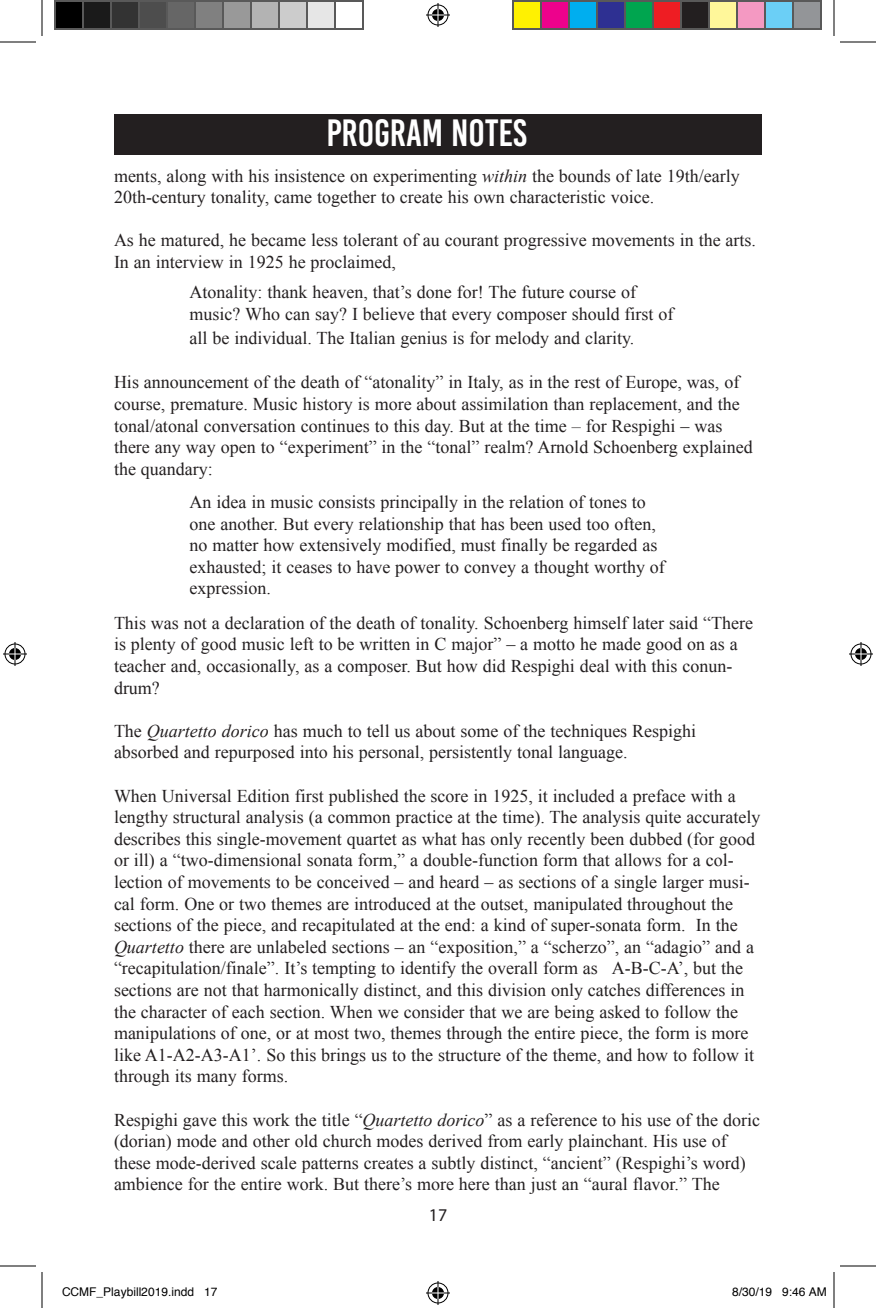
<style>
.page{position:relative;width:876px;height:1308px;background:#fff}
.page>*{position:absolute;margin:0;border:0;box-sizing:border-box;transform-origin:0 0}
.concert_piece{font:38px "Bebas Kai";color:#fff}
.concert_piece-2{font:18px/21.6px "Times New Roman";color:#231f20}
.t1{font:18px "Myriad Pro";color:#231f20}
.t2{font:12px "Helvetica";color:#000}
.s1{font-style:italic}
</style>
<div class="page">
<div style="left:114px;top:114px;width:648px;height:41px;background:#231f20"></div>
<hr style="left:0;top:42px;width:36px;height:1px;background:#000">
<hr style="left:840px;top:42px;width:36px;height:1px;background:#000">
<hr style="left:0;top:1266px;width:36px;height:1px;background:#000">
<hr style="left:840px;top:1266px;width:36px;height:1px;background:#000">
<hr style="left:42px;top:0;width:1px;height:36px;background:#000">
<hr style="left:42px;top:1272px;width:1px;height:36px;background:#000">
<hr style="left:834px;top:0;width:1px;height:36px;background:#000">
<hr style="left:834px;top:1272px;width:1px;height:36px;background:#000">
<svg style="left:426px;top:3px;width:24px;height:24px"></svg>
<svg style="left:426px;top:1281px;width:24px;height:24px"></svg>
<svg style="left:3px;top:642px;width:24px;height:24px"></svg>
<svg style="left:849px;top:642px;width:24px;height:24px"></svg>
<div style="left:55px;top:1px;width:28px;height:28px;background:#000"></div>
<div style="left:54px;top:0;width:30px;height:30px;border:2px solid #595959"></div>
<div style="left:83px;top:1px;width:28px;height:28px;background:#1a1a1a"></div>
<div style="left:82px;top:0;width:30px;height:30px;border:2px solid #595959"></div>
<div style="left:111px;top:1px;width:28px;height:28px;background:#333"></div>
<div style="left:110px;top:0;width:30px;height:30px;border:2px solid #595959"></div>
<div style="left:139px;top:1px;width:28px;height:28px;background:#4d4d4d"></div>
<div style="left:138px;top:0;width:30px;height:30px;border:2px solid #595959"></div>
<div style="left:167px;top:1px;width:28px;height:28px;background:#666"></div>
<div style="left:166px;top:0;width:30px;height:30px;border:2px solid #595959"></div>
<div style="left:195px;top:1px;width:28px;height:28px;background:#808080"></div>
<div style="left:194px;top:0;width:30px;height:30px;border:2px solid #595959"></div>
<div style="left:223px;top:1px;width:28px;height:28px;background:#999"></div>
<div style="left:222px;top:0;width:30px;height:30px;border:2px solid #595959"></div>
<div style="left:251px;top:1px;width:28px;height:28px;background:#b3b3b3"></div>
<div style="left:250px;top:0;width:30px;height:30px;border:2px solid #595959"></div>
<div style="left:279px;top:1px;width:28px;height:28px;background:#ccc"></div>
<div style="left:278px;top:0;width:30px;height:30px;border:2px solid #595959"></div>
<div style="left:307px;top:1px;width:28px;height:28px;background:#e6e6e6"></div>
<div style="left:306px;top:0;width:30px;height:30px;border:2px solid #595959"></div>
<div style="left:334px;top:0;width:30px;height:30px;border:2px solid #595959"></div>
<div style="left:513px;top:1px;width:28px;height:28px;background:#fff101"></div>
<div style="left:512px;top:0;width:30px;height:30px;border:2px solid #595959"></div>
<div style="left:541px;top:1px;width:28px;height:28px;background:#ed028c"></div>
<div style="left:540px;top:0;width:30px;height:30px;border:2px solid #595959"></div>
<div style="left:569px;top:1px;width:28px;height:28px;background:#00aeef"></div>
<div style="left:568px;top:0;width:30px;height:30px;border:2px solid #595959"></div>
<div style="left:597px;top:1px;width:28px;height:28px;background:#2e3092"></div>
<div style="left:596px;top:0;width:30px;height:30px;border:2px solid #595959"></div>
<div style="left:625px;top:1px;width:28px;height:28px;background:#00a54f"></div>
<div style="left:624px;top:0;width:30px;height:30px;border:2px solid #595959"></div>
<div style="left:653px;top:1px;width:28px;height:28px;background:#ee1d23"></div>
<div style="left:652px;top:0;width:30px;height:30px;border:2px solid #595959"></div>
<div style="left:681px;top:1px;width:28px;height:28px;background:#231f20"></div>
<div style="left:680px;top:0;width:30px;height:30px;border:2px solid #595959"></div>
<div style="left:709px;top:1px;width:28px;height:28px;background:#fff79a"></div>
<div style="left:708px;top:0;width:30px;height:30px;border:2px solid #595959"></div>
<div style="left:737px;top:1px;width:28px;height:28px;background:#f499c2"></div>
<div style="left:736px;top:0;width:30px;height:30px;border:2px solid #595959"></div>
<div style="left:765px;top:1px;width:28px;height:28px;background:#6bcff6"></div>
<div style="left:764px;top:0;width:30px;height:30px;border:2px solid #595959"></div>
<div style="left:793px;top:1px;width:28px;height:28px;background:#939598"></div>
<div style="left:792px;top:0;width:30px;height:30px;border:2px solid #595959"></div>
<p class="concert_piece" style="left:326px;top:113px;width:202px">PROGRAM NOTES</p>
<p class="concert_piece-2" style="left:114px;top:165px;width:627px">ments, along with his insistence on experimenting <span class="s1">within</span> the bounds of late 19th/early<br>20th-century tonality, came together to create his own characteristic voice.</p>
<p class="concert_piece-2" style="left:114px;top:229px;width:644px">As he matured, he became less tolerant of au courant progressive movements in the arts.<br>In an interview in 1925 he proclaimed,</p>
<p class="concert_piece-2" style="left:190px;top:281px;width:485px">Atonality: thank heaven, that’s done for! The future course of music? Who can say? I believe that every composer should first of</p>
<p class="concert_piece-2" style="left:190px;top:327px;width:446px">all be individual. The Italian genius is for melody and clarity.</p>
<p class="concert_piece-2" style="left:114px;top:371px;width:640px">His announcement of the death of “atonality” in Italy, as in the rest of Europe, was, of course, premature. Music history is more about assimilation than replacement, and the tonal/atonal conversation continues to this day. But at the time <span class="s1">–</span> for Respighi – was there any way open to “experiment” in the “tonal” realm? Arnold Schoenberg explained the quandary:</p>
<p class="concert_piece-2" style="left:190px;top:491px;width:477px">An idea in music consists principally in the relation of tones to one another. But every relationship that has been used too often, no matter how extensively modified, must finally be regarded as exhausted; it ceases to have power to convey a thought worthy of expression.</p>
<p class="concert_piece-2" style="left:114px;top:612px;width:641px">This was not a declaration of the death of tonality. Schoenberg himself later said “There is plenty of good music left to be written in C major” – a motto he made good on as a teacher and, occasionally, as a composer. But how did Respighi deal with this conun&shy;drum?</p>
<p class="concert_piece-2" style="left:114px;top:720px;width:584px">The <span class="s1">Quartetto dorico</span> has much to tell us about some of the techniques Respighi absorbed and repurposed into his personal, persistently tonal language.</p>
<p class="concert_piece-2" style="left:114px;top:785px;width:648px">When Universal Edition first published the score in 1925, it included a preface with a lengthy structural analysis (a common practice at the time). The analysis quite accurately describes this single-movement quartet as what has only recently been dubbed (for good or ill) a “two-dimensional sonata form,” a double-function form that allows for a col&shy;lection of movements to be conceived – and heard – as sections of a single larger musi&shy;cal form. One or two themes are introduced at the outset, manipulated throughout the sections of the piece, and recapitulated at the end: a kind of super-sonata form. In the <span class="s1">Quartetto</span> there are unlabeled sections – an “exposition,” a “scherzo”, an “adagio” and a “recapitulation/finale”. It’s tempting to identify the overall form as A-B-C-A’, but the sections are not that harmonically distinct, and this division only catches differences in the character of each section. When we consider that we are being asked to follow the manipulations of one, or at most two, themes through the entire piece, the form is more like A1-A2-A3-A1’. So this brings us to the structure of the theme, and how to follow it through its many forms.</p>
<p class="concert_piece-2" style="left:114px;top:1109px;width:648px">Respighi gave this work the title “<span class="s1">Quartetto dorico</span>” as a reference to his use of the doric (dorian) mode and other old church modes derived from early plainchant. His use of these mode-derived scale patterns creates a subtly distinct, “ancient” (Respighi’s word) ambience for the entire work. But there’s more here than just an “aural flavor.” The</p>
<p class="t1" style="left:429px;top:1204px;width:20px">17</p>
<p class="t2" style="left:62px;top:1283px;width:157px">CCMF_Playbill2019.indd 17</p>
<p class="t2" style="left:732px;top:1283px;width:96px">8/30/19 9:46 AM</p>
</div>
